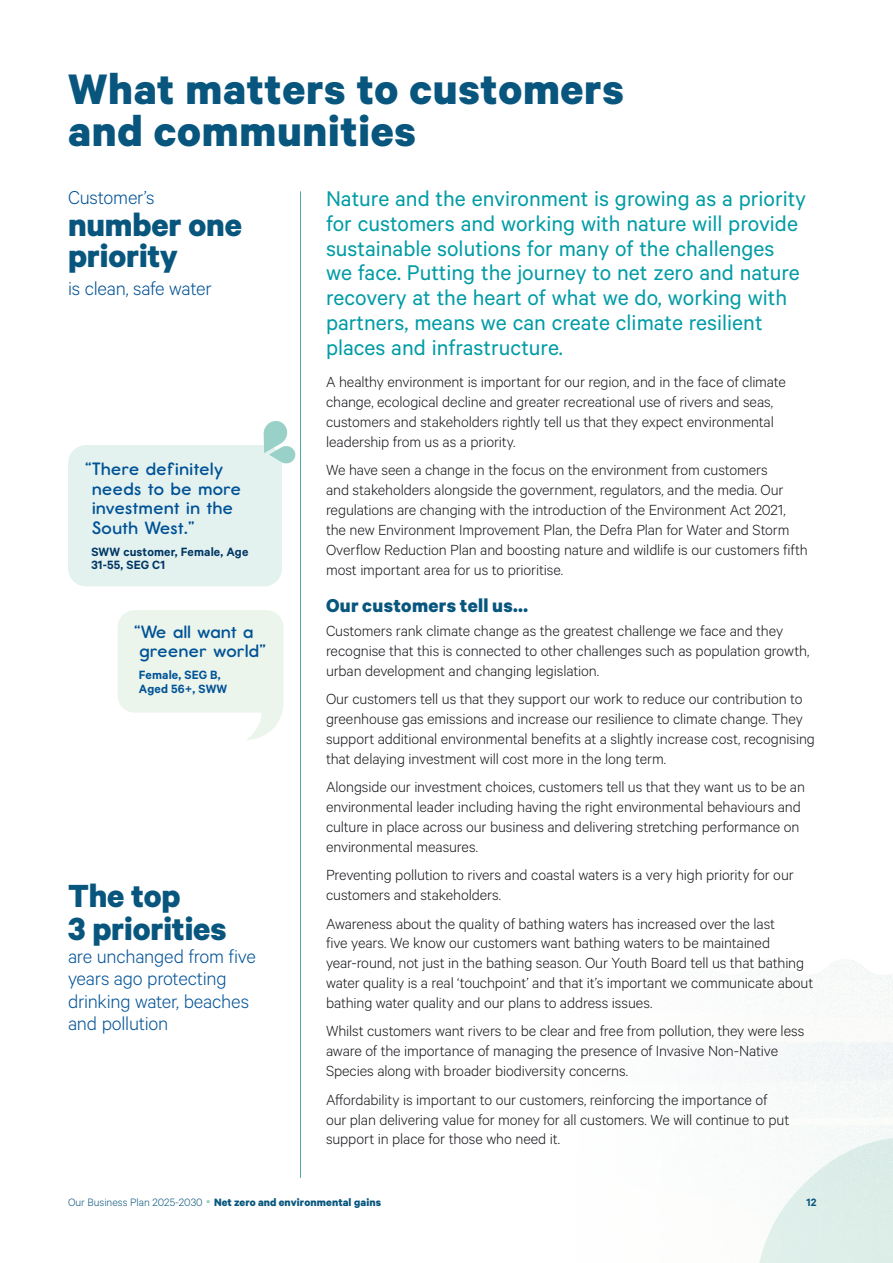
<style>
.page{position:relative;width:893px;height:1263px;background:#fff}
.page>*{position:absolute;margin:0;border:0;box-sizing:border-box;transform-origin:0 0}
.t1{font:700 48px/42px "Calibre";letter-spacing:.015em;color:#08567e}
.t2{font:700 36px/31.5px "Calibre";letter-spacing:-.005em;color:#08567e}
.t3{font:24px/24.8px "Calibre";color:#009ca5}
.t4{font:300 21px/22.5px "Calibre";letter-spacing:-.01em;color:#005296}
.t5{font:700 21px "Calibre";letter-spacing:.015em;color:#08567e}
.t6{font:18px/19.5px "Report Sb";letter-spacing:.03em;color:#005296;scale:1.05 1}
.t7{font:300 16.5px/20px "Calibre";letter-spacing:-.005em;color:#1a171c}
.t8{font:600 13.5px/13.5px "Calibre";letter-spacing:.01em;color:#003764}
.t9{font:600 13.5px/13.5px "Calibre";letter-spacing:.01em;color:#005296}
.t10{font:700 12px "Calibre";letter-spacing:.01em;color:#08567e}
.t11{font:600 12px "Calibre";color:#08567e}
.s1{font-weight:300}
.s2{font-weight:900;font-size:9px;color:#99d1c8}
</style>
<div class="page">
<img style="left:743px;top:960px;width:150px;height:303px">
<hr style="left:300px;top:191px;width:1px;height:987px;background:#50aca1">
<div style="left:68px;top:445px;width:214px;height:141px;background:#e4f2ef;border-radius:18px"></div>
<svg style="left:264px;top:421px;width:31px;height:43px"></svg>
<svg style="left:118px;top:610px;width:165px;height:130px"></svg>
<h1 class="t1" style="left:68px;top:67px;width:557px">What matters to customers and communities</h1>
<p class="t4" style="left:68px;top:186px;width:88px">Customer’s</p>
<h2 class="t2" style="left:68px;top:208px;width:175px">number one priority</h2>
<p class="t4" style="left:68px;top:276px;width:145px">is clean, safe water</p>
<p class="t6" style="left:92px;top:459px;width:143px;text-indent:-7px">“There definitely needs to be more investment in the<br>South West.”</p>
<p class="t8" style="left:91px;top:545px;width:158px">SWW customer, Female, Age<br>31-55, SEG C1</p>
<p class="t6" style="left:140px;top:622px;width:122px;text-indent:-6px">“We all want a greener world”</p>
<p class="t9" style="left:139px;top:668px;width:90px">Female, SEG B,<br>Aged 56+, SWW</p>
<h2 class="t2" style="left:68px;top:878px;width:160px;line-height:33px">The top<br>3 priorities</h2>
<p class="t4" style="left:68px;top:944px;width:189px">are unchanged from five years ago protecting drinking water, beaches and pollution</p>
<p class="t3" style="left:326px;top:185px;width:482px">Nature and the environment is growing as a priority for customers and working with nature will provide sustainable solutions for many of the challenges we face. Putting the journey to net zero and nature recovery at the heart of what we do, working with partners, means we can create climate resilient places and infrastructure.</p>
<p class="t7" style="left:326px;top:371px;width:461px">A healthy environment is important for our region, and in the face of climate change, ecological decline and greater recreational use of rivers and seas, customers and stakeholders rightly tell us that they expect environmental leadership from us as a priority.</p>
<p class="t7" style="left:326px;top:459px;width:483px">We have seen a change in the focus on the environment from customers<br>and stakeholders alongside the government, regulators, and the media. Our regulations are changing with the introduction of the Environment Act 2021, the new Environment Improvement Plan, the Defra Plan for Water and Storm Overflow Reduction Plan and boosting nature and wildlife is our customers fifth most important area for us to prioritise.</p>
<p class="t5" style="left:326px;top:592px;width:204px">Our customers tell us…</p>
<p class="t7" style="left:326px;top:620px;width:485px">Customers rank climate change as the greatest challenge we face and they recognise that this is connected to other challenges such as population growth, urban development and changing legislation.</p>
<p class="t7" style="left:326px;top:688px;width:490px">Our customers tell us that they support our work to reduce our contribution to greenhouse gas emissions and increase our resilience to climate change. They support additional environmental benefits at a slightly increase cost, recognising that delaying investment will cost more in the long term.</p>
<p class="t7" style="left:326px;top:776px;width:480px">Alongside our investment choices, customers tell us that they want us to be an environmental leader including having the right environmental behaviours and culture in place across our business and delivering stretching performance on environmental measures.</p>
<p class="t7" style="left:326px;top:864px;width:469px">Preventing pollution to rivers and coastal waters is a very high priority for our customers and stakeholders.</p>
<p class="t7" style="left:326px;top:913px;width:489px">Awareness about the quality of bathing waters has increased over the last<br>five years. We know our customers want bathing waters to be maintained year-round, not just in the bathing season. Our Youth Board tell us that bathing water quality is a real ‘touchpoint’ and that it’s important we communicate about bathing water quality and our plans to address issues.</p>
<p class="t7" style="left:326px;top:1021px;width:480px">Whilst customers want rivers to be clear and free from pollution, they were less aware of the importance of managing the presence of Invasive Non-Native<br>Species along with broader biodiversity concerns.</p>
<p class="t7" style="left:326px;top:1089px;width:465px">Affordability is important to our customers, reinforcing the importance of our plan delivering value for money for all customers. We will continue to put support in place for those who need it.</p>
<p class="t10" style="left:68px;top:1194px;width:315px"><span class="s1">Our Business Plan 2025-2030</span> <span class="s2">•</span> Net zero and environmental gains</p>
<p class="t11" style="left:806px;top:1195px;width:11px">12</p>
</div>
